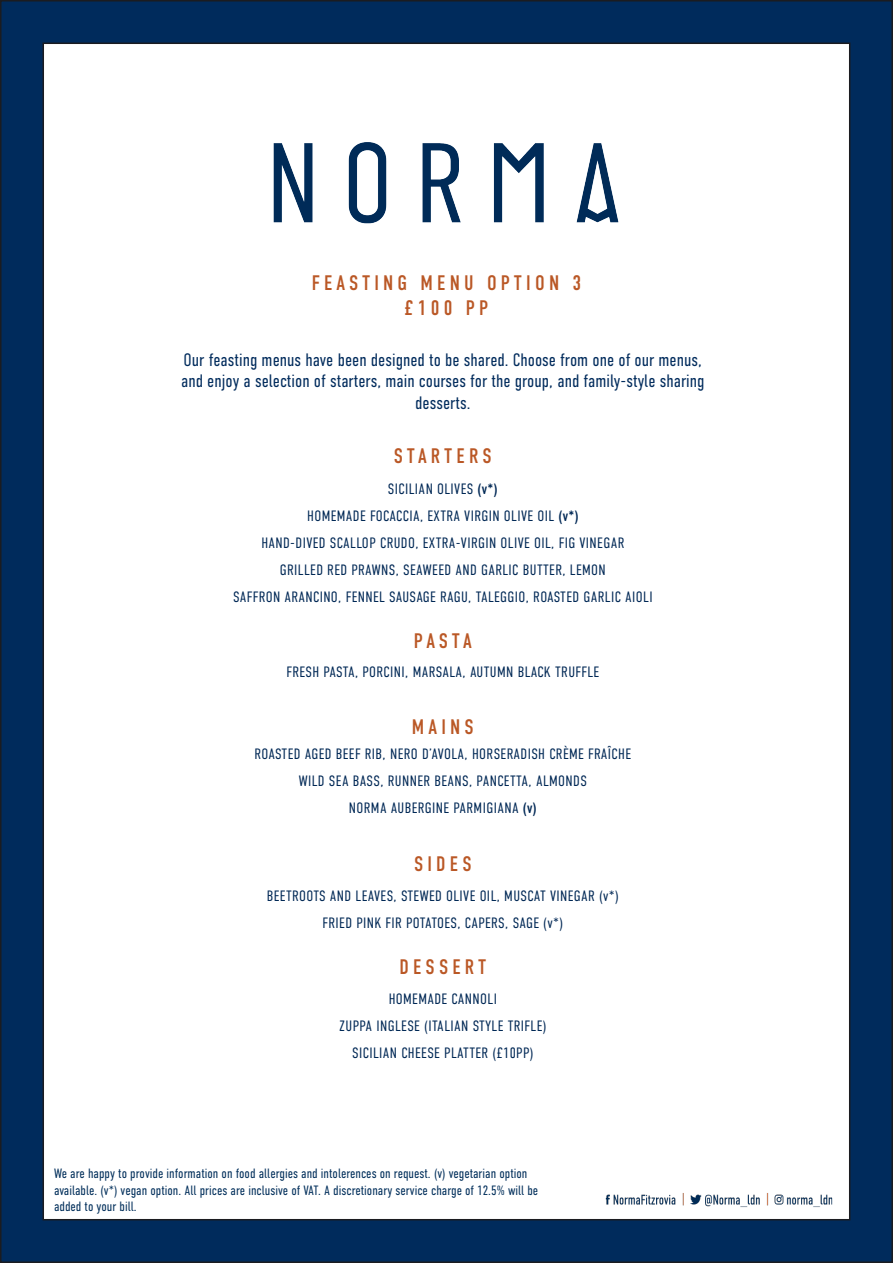
<style>
.page{position:relative;width:893px;height:1263px;background:#fff}
.page>*{position:absolute;margin:0;border:0;box-sizing:border-box;transform-origin:0 0}
.t1{font:21px "DIN Condensed";letter-spacing:.2em;color:#ba5826}
.t2{font:300 18px/21.6px "DIN Condensed";color:#002b5c;text-align:center}
.t3{font:300 15px "DIN Condensed";letter-spacing:.025em;color:#002855}
.t4{font:300 13.5px/16.2px "DIN Condensed";color:#002e5a}
.s1{font-weight:400}
</style>
<div class="page">
<div style="left:1px;top:1px;width:891px;height:1261px;background:#002b5c"></div>
<div style="left:43px;top:43px;width:807px;height:1177px;background:#fff;border:2px solid #1b1c20"></div>
<img style="left:273px;top:142px;width:346px;height:82px">
<img style="left:605px;top:1193px;width:228px;height:15px">
<p class="t1" style="left:312px;top:271px;width:271px">FEASTING MENU OPTION 3</p>
<p class="t1" style="left:405px;top:296px;width:85px">£100 PP</p>
<p class="t2" style="left:181px;top:349px;width:525px">Our feasting menus have been designed to be shared. Choose from one of our menus, and enjoy a selection of starters, main courses for the group, and family-style sharing desserts.</p>
<p class="t1" style="left:394px;top:444px;width:99px">STARTERS</p>
<p class="t3" style="left:388px;top:480px;width:111px">SICILIAN OLIVES <span class="s1">(v*)</span></p>
<p class="t3" style="left:307px;top:507px;width:273px">HOMEMADE FOCACCIA, EXTRA VIRGIN OLIVE OIL <span class="s1">(v*)</span></p>
<p class="t3" style="left:261px;top:534px;width:365px">HAND-DIVED SCALLOP CRUDO, EXTRA-VIRGIN OLIVE OIL, FIG VINEGAR</p>
<p class="t3" style="left:280px;top:561px;width:327px">GRILLED RED PRAWNS, SEAWEED AND GARLIC BUTTER, LEMON</p>
<p class="t3" style="left:233px;top:588px;width:421px">SAFFRON ARANCINO, FENNEL SAUSAGE RAGU, TALEGGIO, ROASTED GARLIC AIOLI</p>
<p class="t1" style="left:414px;top:629px;width:59px">PASTA</p>
<p class="t3" style="left:286px;top:663px;width:314px">FRESH PASTA, PORCINI, MARSALA, AUTUMN BLACK TRUFFLE</p>
<p class="t1" style="left:412px;top:715px;width:64px">MAINS</p>
<p class="t3" style="left:255px;top:745px;width:378px">ROASTED AGED BEEF RIB, NERO D’AVOLA, HORSERADISH CRÈME FRAÎCHE</p>
<p class="t3" style="left:299px;top:772px;width:289px">WILD SEA BASS, RUNNER BEANS, PANCETTA, ALMONDS</p>
<p class="t3" style="left:349px;top:799px;width:189px">NORMA AUBERGINE PARMIGIANA <span class="s1">(v)</span></p>
<p class="t1" style="left:414px;top:852px;width:59px">SIDES</p>
<p class="t3" style="left:267px;top:887px;width:354px">BEETROOTS AND LEAVES, STEWED OLIVE OIL, MUSCAT VINEGAR (v*)</p>
<p class="t3" style="left:323px;top:914px;width:242px">FRIED PINK FIR POTATOES, CAPERS, SAGE (v*)</p>
<p class="t1" style="left:399px;top:955px;width:88px">DESSERT</p>
<p class="t3" style="left:389px;top:991px;width:110px">HOMEMADE CANNOLI</p>
<p class="t3" style="left:339px;top:1018px;width:209px">ZUPPA INGLESE (ITALIAN STYLE TRIFLE)</p>
<p class="t3" style="left:352px;top:1045px;width:183px">SICILIAN CHEESE PLATTER (£10PP)</p>
<p class="t4" style="left:54px;top:1166px;width:486px">We are happy to provide information on food allergies and intolerences on request. (v) vegetarian option available. (v*) vegan option. All prices are inclusive of VAT. A discretionary service charge of 12.5% will be added to your bill.</p>
</div>
